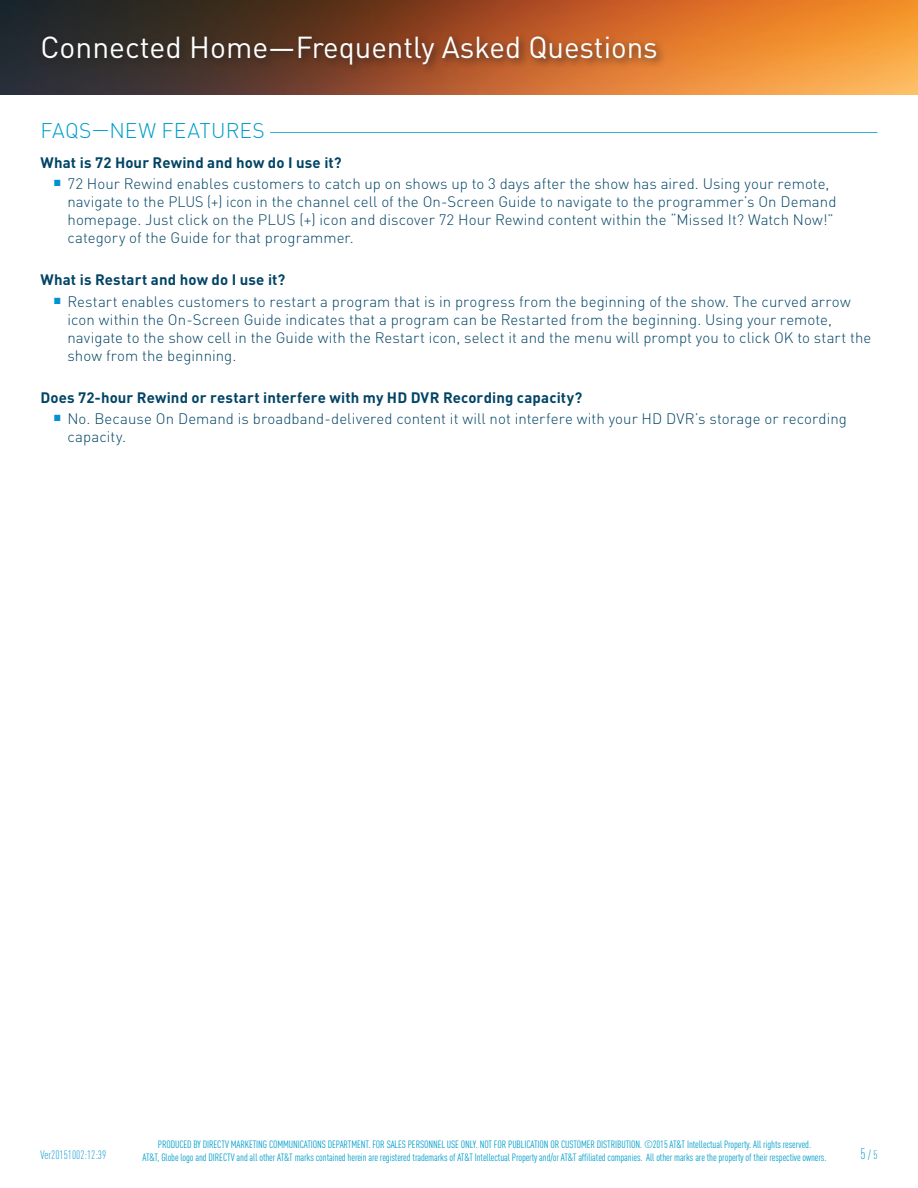
<style>
.page{position:relative;width:918px;height:1188px;background:#fff}
.page>*{position:absolute;margin:0;border:0;box-sizing:border-box;transform-origin:0 0}
.t1{font:30px "DINOT";color:#fff}
.t2{font:300 21px "DINOT";letter-spacing:.015em;color:#009eca}
.Answer_Bullets{font:300 15px/18px "DINOT";letter-spacing:.005em;color:#024465}
.Question{font:700 15px "DINOT";letter-spacing:.01em;color:#024465}
.t3{font:300 condensed 12px "DINOT";color:#0093d0}
.t4{font:condensed 10.5px "DINOT";letter-spacing:-.01em;color:#009eca}
.s1{font-size:15px}
</style>
<div class="page">
<img style="left:0;top:0;width:918px;height:94px">
<div style="left:38px;top:32px;width:628px;height:43px;background:#231f20;opacity:.75"></div>
<hr style="left:270px;top:132px;width:608px;height:1px;background:#009eca">
<h1 class="t1" style="left:40px;top:27px;width:619px">Connected Home—Frequently Asked Questions</h1>
<p class="t2" style="left:41px;top:116px;width:226px">FAQS—NEW FEATURES</p>
<p class="Question" style="left:40px;top:152px;width:303px">What is 72 Hour Rewind and how do I use it?</p>
<p class="Answer_Bullets" style="left:68px;top:174px;width:770px;text-indent:-14px"><sup>■</sup> 72 Hour Rewind enables customers to catch up on shows up to 3 days after the show has aired. Using your remote, navigate to the PLUS (+) icon in the channel cell of the On-Screen Guide to navigate to the programmer’s On Demand homepage. Just click on the PLUS (+) icon and discover 72 Hour Rewind content within the “Missed It? Watch Now!” category of the Guide for that programmer.</p>
<p class="Question" style="left:40px;top:270px;width:246px">What is Restart and how do I use it?</p>
<p class="Answer_Bullets" style="left:68px;top:292px;width:805px;text-indent:-14px"><sup>■</sup> Restart enables customers to restart a program that is in progress from the beginning of the show. The curved arrow icon within the On-Screen Guide indicates that a program can be Restarted from the beginning. Using your remote, navigate to the show cell in the Guide with the Restart icon, select it and the menu will prompt you to click OK to start the show from the beginning.</p>
<p class="Question" style="left:40px;top:387px;width:543px">Does 72-hour Rewind or restart interfere with my HD DVR Recording capacity?</p>
<p class="Answer_Bullets" style="left:68px;top:409px;width:781px;text-indent:-14px"><sup>■</sup> No. Because On Demand is broadband-delivered content it will not interfere with your HD DVR’s storage or recording capacity.</p>
<p class="t4" style="left:158px;top:1138px;width:655px">PRODUCED BY DIRECTV MARKETING COMMUNICATIONS DEPARTMENT. FOR SALES PERSONNEL USE ONLY. NOT FOR PUBLICATION OR CUSTOMER DISTRIBUTION. ©2015 AT&amp;T Intellectual Property. All rights reserved.</p>
<p class="t3" style="left:40px;top:1148px;width:67px">Ver20151002:12:39</p>
<p class="t4" style="left:143px;top:1151px;width:685px">AT&amp;T, Globe logo and DIRECTV and all other AT&amp;T marks contained herein are registered trademarks of AT&amp;T Intellectual Property and/or AT&amp;T affiliated companies. All other marks are the property of their respective owners.</p>
<p class="t3" style="left:861px;top:1148px;width:18px"><span class="s1">5</span> / 5</p>
</div>
